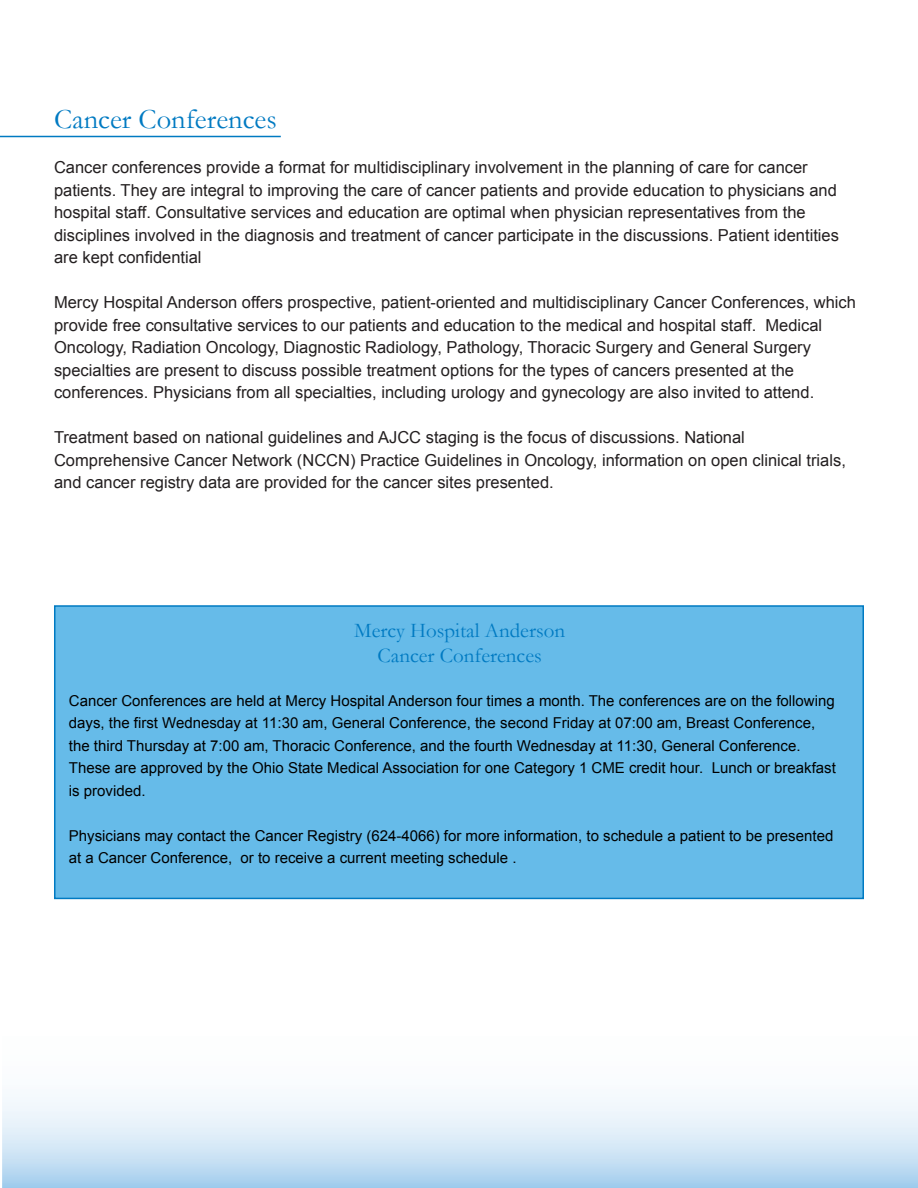
<style>
.page{position:relative;width:918px;height:1188px;background:#fff}
.page>*{position:absolute;margin:0;border:0;box-sizing:border-box;transform-origin:0 0}
.t1{font:28.5px "Garamond";color:#007ac2}
.t2{font:21px/25.2px "Garamond";color:#007ac2;text-align:center}
.t3{font:16.5px/22.5px "Arial";color:#231f20}
.t4{font:15px/22.5px "Arial";color:#000}
</style>
<div class="page">
<hr style="left:0;top:136px;width:281px;height:1px;background:#007ac2">
<div style="left:55px;top:606px;width:808px;height:292px;background:#66bbe9"></div>
<div style="left:54px;top:605px;width:810px;height:294px;border:2px solid #007ac2"></div>
<svg style="left:2px;top:1097px;width:916px;height:91px"></svg>
<h1 class="t1" style="left:54px;top:100px;width:224px">Cancer Conferences</h1>
<p class="t3" style="left:54px;top:156px;width:787px">Cancer conferences provide a format for multidisciplinary involvement in the planning of care for cancer patients. They are integral to improving the care of cancer patients and provide education to physicians and hospital staff. Consultative services and education are optimal when physician representatives from the disciplines involved in the diagnosis and treatment of cancer participate in the discussions. Patient identities are kept confidential</p>
<p class="t3" style="left:54px;top:291px;width:804px">Mercy Hospital Anderson offers prospective, patient-oriented and multidisciplinary Cancer Conferences, which provide free consultative services to our patients and education to the medical and hospital staff. Medical Oncology, Radiation Oncology, Diagnostic Radiology, Pathology, Thoracic Surgery and General Surgery specialties are present to discuss possible treatment options for the types of cancers presented at the conferences. Physicians from all specialties, including urology and gynecology are also invited to attend.</p>
<p class="t3" style="left:54px;top:426px;width:793px">Treatment based on national guidelines and AJCC staging is the focus of discussions. National<br>Comprehensive Cancer Network (NCCN) Practice Guidelines in Oncology, information on open clinical trials, and cancer registry data are provided for the cancer sites presented.</p>
<p class="t2" style="left:354px;top:617px;width:212px">Mercy Hospital Anderson<br>Cancer Conferences</p>
<p class="t4" style="left:69px;top:690px;width:769px">Cancer Conferences are held at Mercy Hospital Anderson four times a month. The conferences are on the following days, the first Wednesday at 11:30 am, General Conference, the second Friday at 07:00 am, Breast Conference, the third Thursday at 7:00 am, Thoracic Conference, and the fourth Wednesday at 11:30, General Conference.<br>These are approved by the Ohio State Medical Association for one Category 1 CME credit hour. Lunch or breakfast is provided.</p>
<p class="t4" style="left:69px;top:825px;width:766px">Physicians may contact the Cancer Registry (624-4066) for more information, to schedule a patient to be presented at a Cancer Conference, or to receive a current meeting schedule .</p>
</div>
